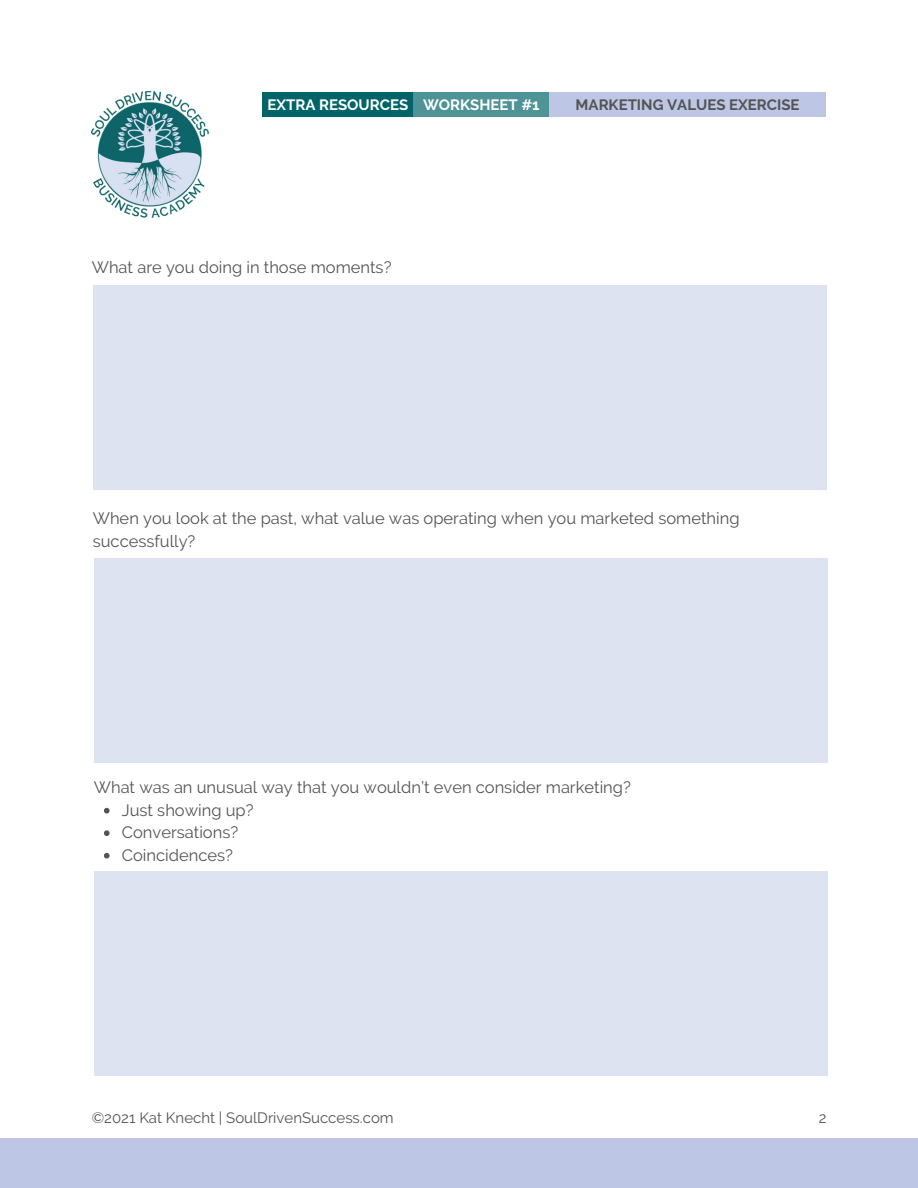
<style>
.page{position:relative;width:918px;height:1188px;background:#fff}
.page>*{position:absolute;margin:0;border:0;box-sizing:border-box;transform-origin:0 0}
.t1{font:16.5px/22.5px "Raleway";color:#545454}
.t2{font:15px "Raleway";color:#545454}
.t3{font:700 15px "Raleway";color:#fff}
.t4{font:700 15px "Raleway";color:#545454}
</style>
<div class="page">
<div style="left:0;top:1138px;width:918px;height:50px;background:#bdc7e5"></div>
<img style="left:92px;top:92px;width:117px;height:126px">
<div style="left:263px;top:92px;width:150px;height:25px;background:#006468"></div>
<div style="left:413px;top:92px;width:136px;height:25px;background:#4e9396"></div>
<div style="left:549px;top:92px;width:277px;height:25px;background:#bdc7e5"></div>
<div style="left:93px;top:285px;width:733px;height:205px;background:#dee3f2"></div>
<div style="left:94px;top:558px;width:733px;height:204px;background:#dee3f2"></div>
<svg style="left:104px;top:808px;width:6px;height:5px"></svg>
<svg style="left:104px;top:830px;width:6px;height:6px"></svg>
<svg style="left:104px;top:853px;width:6px;height:5px"></svg>
<div style="left:94px;top:871px;width:733px;height:204px;background:#dee3f2"></div>
<p class="t3" style="left:267px;top:95px;width:142px">EXTRA RESOURCES</p>
<p class="t3" style="left:423px;top:95px;width:118px">WORKSHEET #1</p>
<p class="t4" style="left:576px;top:95px;width:226px">MARKETING VALUES EXERCISE</p>
<p class="t1" style="left:92px;top:256px;width:301px">What are you doing in those moments?</p>
<p class="t1" style="left:93px;top:507px;width:648px">When you look at the past, what value was operating when you marketed something successfully?</p>
<p class="t1" style="left:94px;top:776px;width:539px">What was an unusual way that you wouldn’t even consider marketing?</p>
<p class="t1" style="left:122px;top:799px;width:133px">Just showing up?</p>
<p class="t1" style="left:122px;top:821px;width:118px">Conversations?</p>
<p class="t1" style="left:122px;top:844px;width:113px">Coincidences?</p>
<p class="t2" style="left:92px;top:1109px;width:303px">©2021 Kat Knecht | SoulDrivenSuccess.com</p>
<p class="t2" style="left:819px;top:1109px;width:9px">2</p>
</div>
